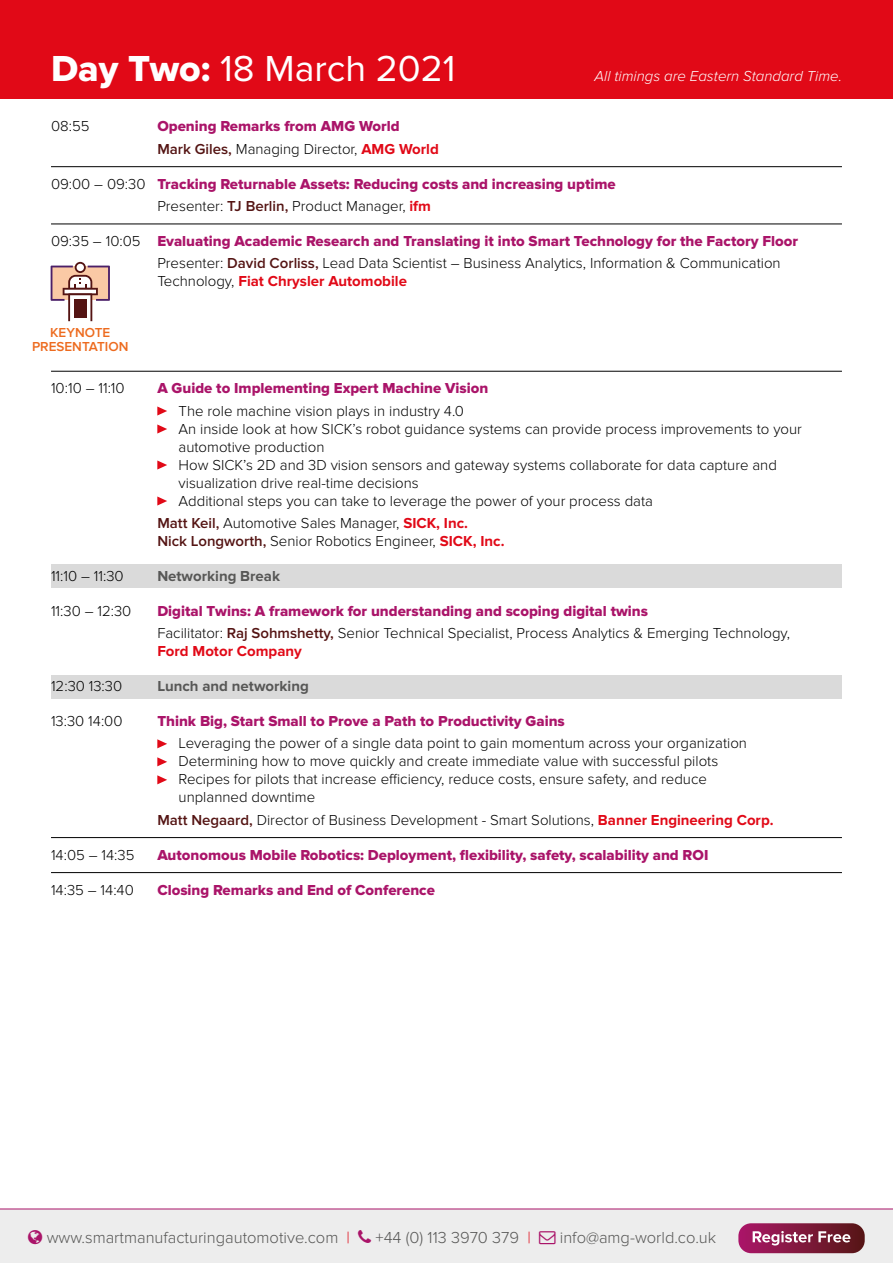
<style>
.page{position:relative;width:893px;height:1263px;background:#fff}
.page>*{position:absolute;margin:0;border:0;box-sizing:border-box;transform-origin:0 0}
.t1{font:37.5px "Proxima Nova";color:#fff}
.t2{font:300 16.5px "Proxima Nova";color:#575756}
.t3{font:300 15px/18px "Proxima Nova";color:#000}
.t4{font:15px "Proxima Nova Extrabld";color:#aa1469}
.t5{font:italic 300 15px "Proxima Nova";color:#fff}
.t6{font:700 15px "Proxima Nova";color:#575756}
.t7{font:600 13.5px/13.5px "Proxima Nova";color:#ed6b1f;text-align:center}
.s1{font-family:"Proxima Nova Extrabld"}
.s2{font-weight:600;color:#541413}
.s3{font-weight:700;color:#e10917}
.s4{font-family:"Proxima Nova";font-weight:300;color:#000}
.s5{color:#e10917}
</style>
<div class="page">
<div style="left:0;top:0;width:893px;height:98px;background:#e10917"></div>
<hr style="left:51px;top:166px;width:791px;height:1px;background:#000">
<hr style="left:51px;top:224px;width:791px;height:1px;background:#000">
<hr style="left:51px;top:371px;width:791px;height:1px;background:#000">
<div style="left:51px;top:565px;width:791px;height:23px;background:#dadada"></div>
<div style="left:51px;top:675px;width:791px;height:23px;background:#dadada"></div>
<hr style="left:51px;top:837px;width:791px;height:1px;background:#000">
<hr style="left:51px;top:872px;width:791px;height:1px;background:#000">
<svg style="left:157px;top:406px;width:10px;height:9px"></svg>
<svg style="left:157px;top:424px;width:10px;height:9px"></svg>
<svg style="left:157px;top:460px;width:10px;height:9px"></svg>
<svg style="left:157px;top:496px;width:10px;height:9px"></svg>
<svg style="left:157px;top:739px;width:10px;height:9px"></svg>
<svg style="left:157px;top:757px;width:10px;height:9px"></svg>
<svg style="left:157px;top:775px;width:10px;height:9px"></svg>
<svg style="left:51px;top:262px;width:59px;height:59px"></svg>
<div style="left:0;top:1209px;width:893px;height:54px;background:#ededed"></div>
<hr style="left:0;top:1208px;width:893px;height:1px;background:#aa1469">
<svg style="left:738px;top:1223px;width:127px;height:30px"></svg>
<svg style="left:753px;top:1231px;width:97px;height:14px"></svg>
<h1 class="t1" style="left:51px;top:47px;width:406px"><span class="s1">Day Two:</span> 18 March 2021</h1>
<p class="t5" style="left:594px;top:67px;width:249px">All timings are Eastern Standard Time.</p>
<p class="t3" style="left:51px;top:118px;width:40px">08:55</p>
<p class="t4" style="left:157px;top:118px;width:244px">Opening Remarks from AMG World</p>
<p class="t3" style="left:157px;top:140px;width:283px"><span class="s2">Mark Giles,</span> Managing Director, <span class="s3">AMG World</span></p>
<p class="t4" style="left:51px;top:175px;width:566px"><span class="s4">09:00 – 09:30</span> Tracking Returnable Assets: Reducing costs and increasing uptime</p>
<p class="t3" style="left:157px;top:197px;width:275px">Presenter: <span class="s2">TJ Berlin,</span> Product Manager, <span class="s3">ifm</span></p>
<p class="t4" style="left:51px;top:232px;width:748px"><span class="s4">09:35 – 10:05</span> Evaluating Academic Research and Translating it into Smart Technology for the Factory Floor</p>
<p class="t3" style="left:157px;top:254px;width:625px">Presenter: <span class="s2">David Corliss,</span> Lead Data Scientist – Business Analytics, Information &amp; Communication<br>Technology, <span class="s3">Fiat Chrysler Automobile</span></p>
<p class="t7" style="left:32px;top:326px;width:98px">KEYNOTE<br>PRESENTATION</p>
<p class="t3" style="left:51px;top:379px;width:75px">10:10 – 11:10</p>
<p class="t4" style="left:157px;top:380px;width:333px">A Guide to Implementing Expert Machine Vision</p>
<p class="t3" style="left:179px;top:402px;width:625px">The role machine vision plays in industry 4.0<br>An inside look at how SICK’s robot guidance systems can provide process improvements to your automotive production<br>How SICK’s 2D and 3D vision sensors and gateway systems collaborate for data capture and visualization drive real-time decisions<br>Additional steps you can take to leverage the power of your process data</p>
<p class="t3" style="left:157px;top:514px;width:349px"><span class="s2">Matt Keil,</span> Automotive Sales Manager, <span class="s3">SICK, Inc.<br></span><span class="s2">Nick Longworth,</span> Senior Robotics Engineer, <span class="s3">SICK, Inc.</span></p>
<p class="t3" style="left:51px;top:567px;width:74px">11:10 – 11:30</p>
<p class="t6" style="left:157px;top:567px;width:124px">Networking Break</p>
<p class="t3" style="left:51px;top:602px;width:82px">11:30 – 12:30</p>
<p class="t4" style="left:157px;top:602px;width:492px">Digital Twins: A framework for understanding and scoping digital twins</p>
<p class="t3" style="left:157px;top:624px;width:634px">Facilitator: <span class="s2">Raj Sohmshetty,</span> Senior Technical Specialist, Process Analytics &amp; Emerging Technology,<br><span class="s3">Ford Motor Company</span></p>
<p class="t3" style="left:51px;top:677px;width:73px">12:30 13:30</p>
<p class="t6" style="left:157px;top:677px;width:153px">Lunch and networking</p>
<p class="t3" style="left:51px;top:712px;width:73px">13:30 14:00</p>
<p class="t4" style="left:157px;top:712px;width:409px">Think Big, Start Small to Prove a Path to Productivity Gains</p>
<p class="t3" style="left:179px;top:734px;width:570px">Leveraging the power of a single data point to gain momentum across your organization Determining how to move quickly and create immediate value with successful pilots Recipes for pilots that increase efficiency, reduce costs, ensure safety, and reduce unplanned downtime</p>
<p class="t3" style="left:157px;top:811px;width:618px"><span class="s2">Matt Negaard,</span> Director of Business Development - Smart Solutions, <span class="s3">Banner Engineering Corp.</span></p>
<p class="t3" style="left:51px;top:846px;width:85px">14:05 – 14:35</p>
<p class="t4" style="left:157px;top:846px;width:553px">Autonomous Mobile Robotics: Deployment, flexibility, safety, scalability and ROI</p>
<p class="t3" style="left:51px;top:881px;width:84px">14:35 – 14:40</p>
<p class="t4" style="left:157px;top:881px;width:279px">Closing Remarks and End of Conference</p>
<p class="t2" style="left:47px;top:1228px;width:305px">www.smartmanufacturingautomotive.com <span class="s5">|</span></p>
<p class="t2" style="left:376px;top:1228px;width:157px">+44 (0) 113 3970 379 <span class="s5">|</span></p>
<p class="t2" style="left:560px;top:1228px;width:158px">info@amg-world.co.uk</p>
</div>
